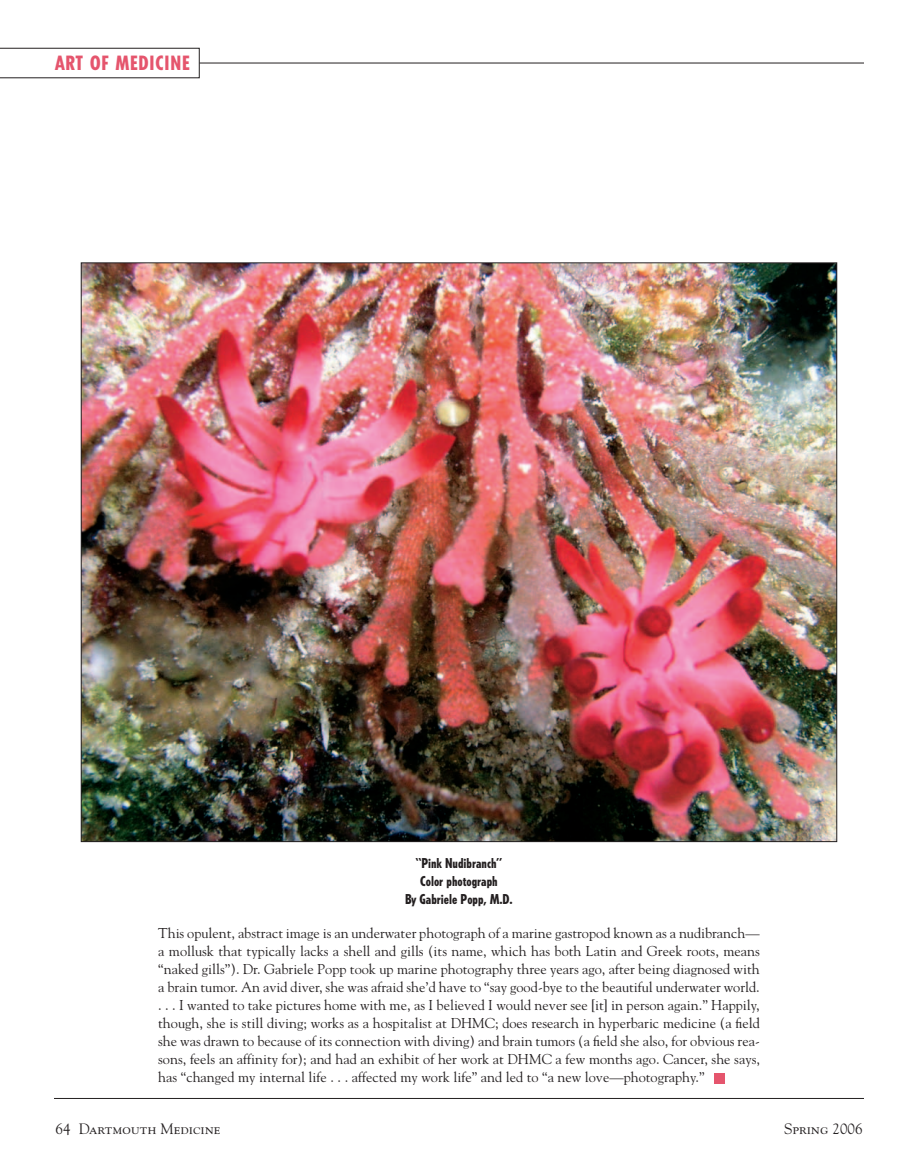
<style>
.page{position:relative;width:918px;height:1175px;background:#fff}
.page>*{position:absolute;margin:0;border:0;box-sizing:border-box;transform-origin:0 0}
.t1{font:800 condensed 19.5px "Tempo";letter-spacing:.05em;color:#e5556d}
.t2{font:15px "Goudy SC";color:#231f20}
.t3{font:14.25px/18px "Goudy";color:#231f20;text-align:justify}
.t4{font:800 condensed 13.5px/18px "Tempo";color:#231f20;text-align:center}
.s1{font-family:"Goudy"}
</style>
<div class="page">
<hr style="left:54px;top:1098px;width:810px;height:1px;background:#231f20">
<img style="left:83px;top:265px;width:752px;height:575px">
<hr style="left:200px;top:63px;width:664px;height:1px;background:#231f20">
<svg style="left:0;top:48px;width:199px;height:30px"></svg>
<div style="left:714px;top:1072px;width:10px;height:11px;background:#e5556d"></div>
<h1 class="t1" style="left:56px;top:55px;width:136px">ART OF MEDICINE</h1>
<p class="t4" style="left:405px;top:855px;width:109px">“Pink Nudibranch”<br>Color photograph<br>By Gabriele Popp, M.D.</p>
<p class="t3" style="left:158px;top:924px;width:603px">This opulent, abstract image is an underwater photograph of a marine gastropod known as a nudibranch— a mollusk that typically lacks a shell and gills (its name, which has both Latin and Greek roots, means “naked gills”). Dr. Gabriele Popp took up marine photography three years ago, after being diagnosed with a brain tumor. An avid diver, she was afraid she’d have to “say good-bye to the beautiful underwater world. . . . I wanted to take pictures home with me, as I believed I would never see [it] in person again.” Happily, though, she is still diving; works as a hospitalist at DHMC; does research in hyperbaric medicine (a field she was drawn to because of its connection with diving) and brain tumors (a field she also, for obvious rea&shy;sons, feels an affinity for); and had an exhibit of her work at DHMC a few months ago. Cancer, she says, has “changed my internal life . . . affected my work life” and led to “a new love—photography.”</p>
<p class="t2" style="left:56px;top:1122px;width:167px"><span class="s1">64</span> Dartmouth Medicine</p>
<p class="t2" style="left:784px;top:1122px;width:80px">Spring <span class="s1">2006</span></p>
</div>
